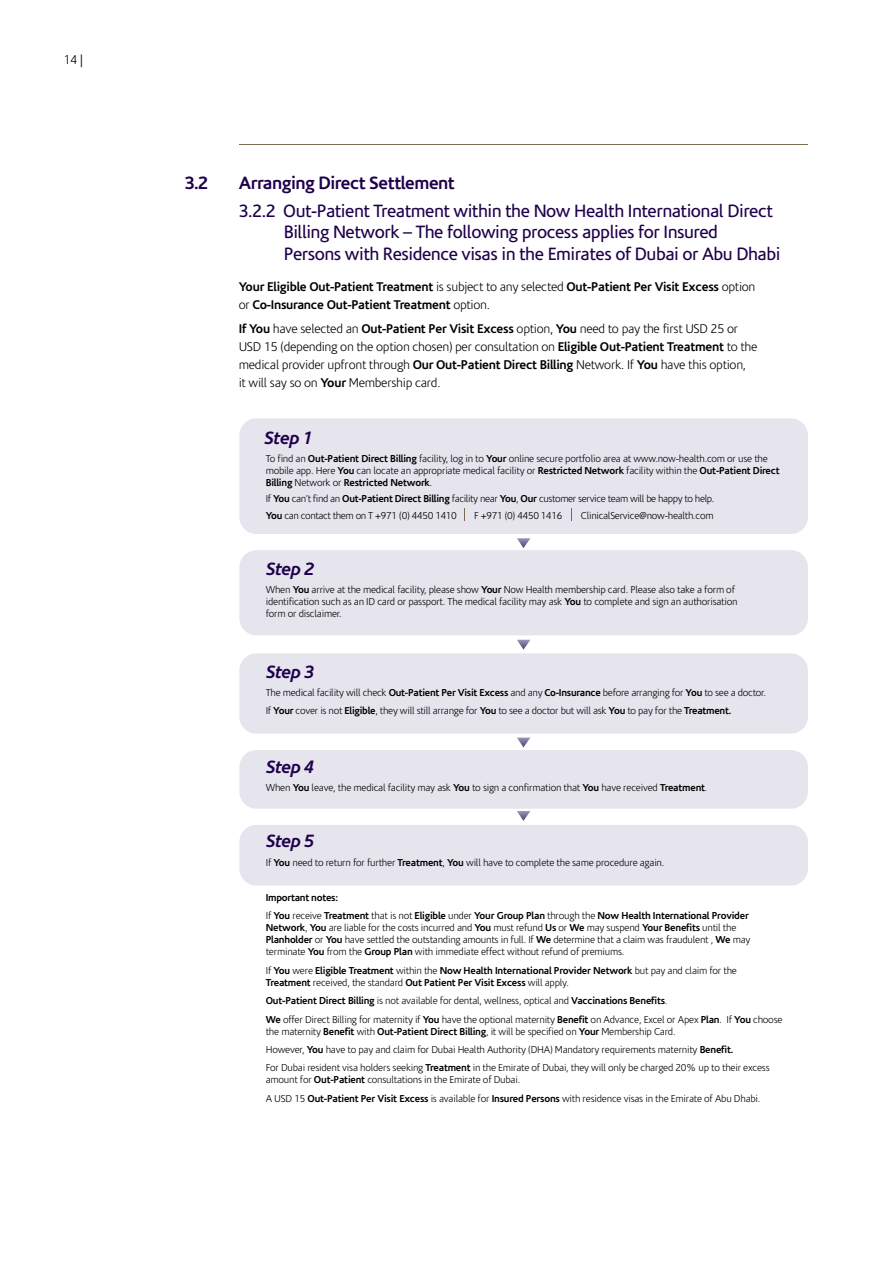
<style>
.page{position:relative;width:893px;height:1263px;background:#fff}
.page>*{position:absolute;margin:0;border:0;box-sizing:border-box;transform-origin:0 0}
.t1{font:18px/21.6px "Corisande";letter-spacing:-.025em;color:#1f004c}
.t2{font:700 18px "Corisande";letter-spacing:-.025em;color:#1f004c}
.t3{font:italic 700 18px "Corisande";letter-spacing:-.025em;color:#1f004c}
.t4{font:300 12.75px/18px "Corisande";letter-spacing:-.02em;color:#000}
.t5{font:700 12.75px/18px "Corisande";letter-spacing:-.02em;color:#000}
.t6{font:300 10.2px/12px "Corisande";letter-spacing:-.02em;color:#000}
.t7{font:700 10.2px/18.5px "Corisande";letter-spacing:-.02em;color:#000}
.s1{font-weight:300}
.s2{font-weight:700}
</style>
<div class="page">
<hr style="left:239px;top:144px;width:569px;height:1px;background:#7c6a55">
<div style="left:239px;top:418px;width:569px;height:116px;background:#e6e5ee;border-radius:17px"></div>
<div style="left:239px;top:550px;width:569px;height:85px;background:#e6e5ee;border-radius:17px"></div>
<div style="left:239px;top:653px;width:569px;height:81px;background:#e6e5ee;border-radius:17px"></div>
<div style="left:239px;top:750px;width:569px;height:59px;background:#e6e5ee;border-radius:17px"></div>
<div style="left:239px;top:825px;width:569px;height:60px;background:#e6e5ee;border-radius:17px"></div>
<svg style="left:464px;top:508px;width:1px;height:12px"></svg>
<svg style="left:571px;top:508px;width:1px;height:12px"></svg>
<svg style="left:517px;top:538px;width:13px;height:10px"></svg>
<svg style="left:517px;top:640px;width:13px;height:10px"></svg>
<svg style="left:517px;top:737px;width:13px;height:10px"></svg>
<svg style="left:517px;top:811px;width:13px;height:10px"></svg>
<p class="t4" style="left:64px;top:51px;width:21px">14 |</p>
<h1 class="t2" style="left:185px;top:172px;width:25px">3.2</h1>
<h1 class="t2" style="left:239px;top:172px;width:218px">Arranging Direct Settlement</h1>
<h1 class="t1" style="left:284px;top:200px;width:498px;text-indent:-45px">3.2.2 Out-Patient Treatment within the Now Health International Direct<br>Billing Network – The following process applies for Insured<br>Persons with Residence visas in the Emirates of Dubai or Abu Dhabi</h1>
<p class="t5" style="left:239px;top:277px;width:518px">Your Eligible Out-Patient Treatment <span class="s1">is subject to any selected</span> Out-Patient Per Visit Excess <span class="s1">option or</span> Co-Insurance Out-Patient Treatment <span class="s1">option.</span></p>
<p class="t4" style="left:239px;top:320px;width:520px"><span class="s2">If You</span> have selected an <span class="s2">Out-Patient Per Visit Excess</span> option, <span class="s2">You</span> need to pay the first USD 25 or USD 15 (depending on the option chosen) per consultation on <span class="s2">Eligible Out-Patient Treatment</span> to the medical provider upfront through <span class="s2">Our Out-Patient Direct Billing</span> Network. If <span class="s2">You</span> have this option,<br>it will say so on <span class="s2">Your</span> Membership card.</p>
<h1 class="t3" style="left:264px;top:427px;width:50px">Step 1</h1>
<p class="t6" style="left:266px;top:453px;width:515px">To find an <span class="s2">Out-Patient Direct Billing</span> facility, log in to <span class="s2">Your</span> online secure portfolio area at www.now-health.com or use the mobile app. Here <span class="s2">You</span> can locate an appropriate medical facility or <span class="s2">Restricted Network</span> facility within the <span class="s2">Out-Patient Direct<br>Billing</span> Network or <span class="s2">Restricted Network</span>.</p>
<p class="t6" style="left:266px;top:491px;width:450px;line-height:16.2px">If <span class="s2">You</span> can’t find an <span class="s2">Out-Patient Direct Billing</span> facility near <span class="s2">You</span>, <span class="s2">Our</span> customer service team will be happy to help.<br><span class="s2">You</span> can contact them on T +971 (0) 4450 1410</p>
<p class="t6" style="left:474px;top:509px;width:90px">F +971 (0) 4450 1416</p>
<p class="t6" style="left:581px;top:509px;width:134px">ClinicalService@now-health.com</p>
<h1 class="t3" style="left:266px;top:558px;width:50px">Step 2</h1>
<p class="t6" style="left:266px;top:584px;width:473px">When <span class="s2">You</span> arrive at the medical facility, please show <span class="s2">Your</span> Now Health membership card. Please also take a form of identification such as an ID card or passport. The medical facility may ask <span class="s2">You</span> to complete and sign an authorisation form or disclaimer.</p>
<h1 class="t3" style="left:266px;top:661px;width:50px">Step 3</h1>
<p class="t6" style="left:266px;top:684px;width:502px;line-height:18.5px">The medical facility will check <span class="s2">Out-Patient Per Visit Excess</span> and any <span class="s2">Co-Insurance</span> before arranging for <span class="s2">You</span> to see a doctor.<br>If <span class="s2">Your</span> cover is not <span class="s2">Eligible</span>, they will still arrange for <span class="s2">You</span> to see a doctor but will ask <span class="s2">You</span> to pay for the <span class="s2">Treatment.</span></p>
<h1 class="t3" style="left:266px;top:756px;width:50px">Step 4</h1>
<p class="t6" style="left:266px;top:782px;width:443px">When <span class="s2">You</span> leave, the medical facility may ask <span class="s2">You</span> to sign a confirmation that <span class="s2">You</span> have received <span class="s2">Treatment</span>.</p>
<h1 class="t3" style="left:266px;top:831px;width:50px">Step 5</h1>
<p class="t6" style="left:266px;top:857px;width:400px">If <span class="s2">You</span> need to return for further <span class="s2">Treatment</span>, <span class="s2">You</span> will have to complete the same procedure again.</p>
<p class="t7" style="left:266px;top:888px;width:485px">Important notes:<br><span class="s1">If</span> You <span class="s1">receive</span> Treatment <span class="s1">that is not</span> Eligible <span class="s1">under</span> Your Group Plan <span class="s1">through the</span> Now Health International Provider</p>
<p class="t6" style="left:266px;top:922px;width:486px"><span class="s2">Network</span>, <span class="s2">You</span> are liable for the costs incurred and <span class="s2">You</span> must refund <span class="s2">Us</span> or <span class="s2">We</span> may suspend <span class="s2">Your Benefits</span> until the<br><span class="s2">Planholder</span> or <span class="s2">You</span> have settled the outstanding amounts in full. If <span class="s2">We</span> determine that a claim was fraudulent , <span class="s2">We</span> may terminate <span class="s2">You</span> from the <span class="s2">Group Plan</span> with immediate effect without refund of premiums.</p>
<p class="t7" style="left:266px;top:964px;width:473px;line-height:12px"><span class="s1">If</span> You <span class="s1">were</span> Eligible Treatment <span class="s1">within the</span> Now Health International Provider Network <span class="s1">but pay and claim for the<br></span>Treatment <span class="s1">received, the standard</span> Out Patient Per Visit Excess <span class="s1">will apply.</span></p>
<p class="t6" style="left:266px;top:992px;width:518px;line-height:18.5px"><span class="s2">Out-Patient Direct Billing</span> is not available for dental, wellness, optical and <span class="s2">Vaccinations Benefits</span>.<br><span class="s2">We</span> offer Direct Billing for maternity if <span class="s2">You</span> have the optional maternity <span class="s2">Benefit</span> on Advance, Excel or Apex <span class="s2">Plan</span>. If <span class="s2">You</span> choose</p>
<p class="t6" style="left:266px;top:1022px;width:505px;line-height:18.5px">the maternity <span class="s2">Benefit</span> with <span class="s2">Out-Patient Direct Billing</span>, it will be specified on <span class="s2">Your</span> Membership Card.<br>However, <span class="s2">You</span> have to pay and claim for Dubai Health Authority (DHA) Mandatory requirements maternity <span class="s2">Benefit.<br></span>For Dubai resident visa holders seeking <span class="s2">Treatment</span> in the Emirate of Dubai, they will only be charged 20% up to their excess</p>
<p class="t6" style="left:266px;top:1071px;width:496px;line-height:18.5px">amount for <span class="s2">Out-Patient</span> consultations in the Emirate of Dubai.<br>A USD 15 <span class="s2">Out-Patient Per Visit Excess</span> is available for <span class="s2">Insured Persons</span> with residence visas in the Emirate of Abu Dhabi.</p>
</div>
